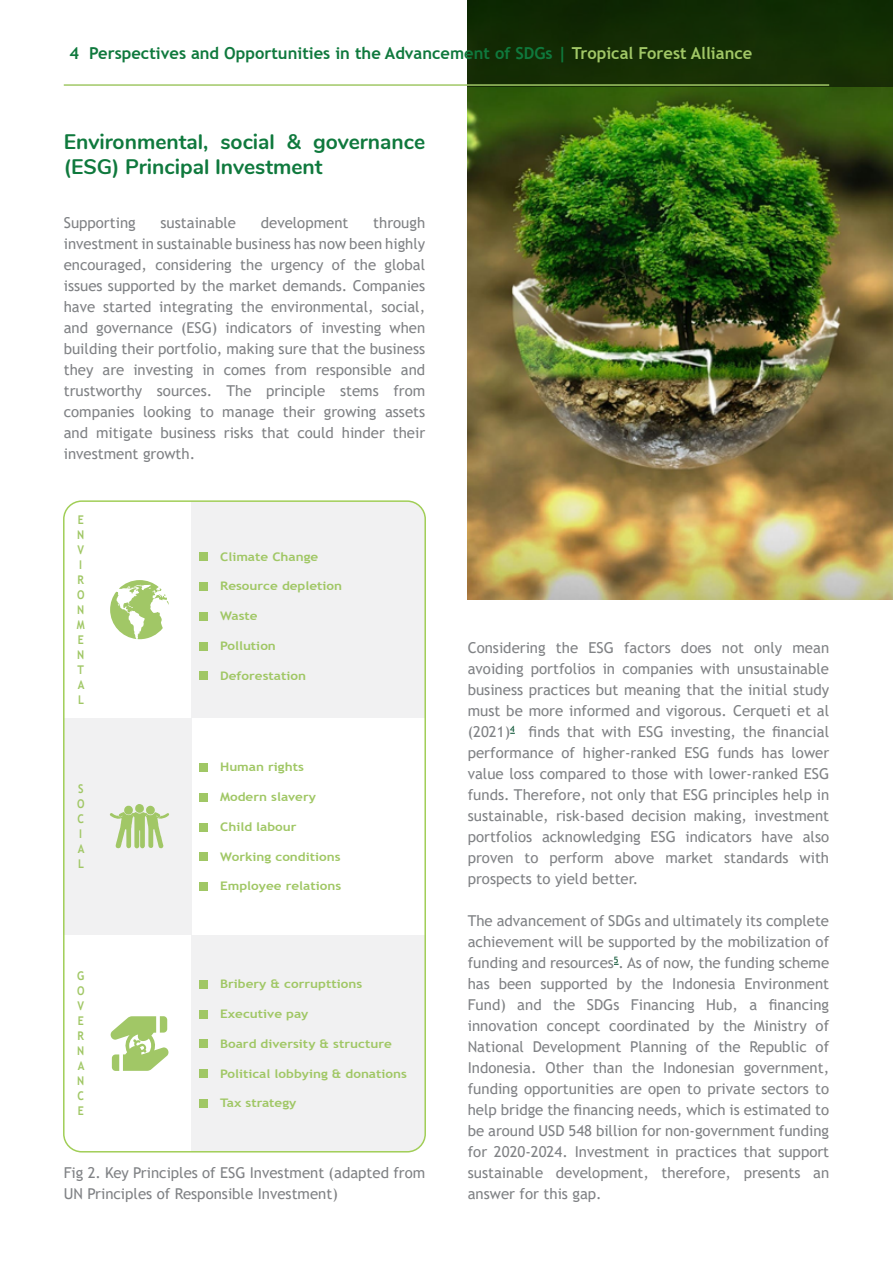
<style>
.page{position:relative;width:893px;height:1263px;background:#fff}
.page>*{position:absolute;margin:0;border:0;box-sizing:border-box;transform-origin:0 0}
.t1{font:700 21px/25.2px "Nunito";color:#0f793d}
.t2{font:700 16.5px "Trebuchet MS";color:#0f793d}
.t3{font:15px/21px "Trebuchet MS";color:#808285;text-align:justify}
.t4{font:700 12px/15px "Trebuchet MS";color:#a0c765;scale:.89 1}
.t5{font:700 11.85px "Trebuchet MS";color:#a0c765;scale:1.14 1}
.s1{color:#a1c766}
</style>
<div class="page">
<img style="left:468px;top:87px;width:425px;height:512px">
<div style="left:468px;top:0;width:425px;height:87px;background:#132c04"></div>
<hr style="left:64px;top:84px;width:765px;height:2px;background:#a1c866">
<div style="left:191px;top:501px;width:234px;height:217px;background:#f1f1f2"></div>
<div style="left:191px;top:935px;width:234px;height:217px;background:#f1f1f2"></div>
<div style="left:64px;top:718px;width:127px;height:217px;background:#f1f1f2"></div>
<div style="left:199px;top:553px;width:8px;height:8px;background:#a0c765"></div>
<div style="left:199px;top:582px;width:8px;height:9px;background:#a0c765"></div>
<div style="left:199px;top:612px;width:8px;height:9px;background:#a0c765"></div>
<div style="left:199px;top:642px;width:8px;height:8px;background:#a0c765"></div>
<div style="left:199px;top:672px;width:8px;height:8px;background:#a0c765"></div>
<div style="left:199px;top:763px;width:8px;height:9px;background:#a0c765"></div>
<div style="left:199px;top:793px;width:8px;height:8px;background:#a0c765"></div>
<div style="left:199px;top:823px;width:8px;height:8px;background:#a0c765"></div>
<div style="left:199px;top:852px;width:8px;height:9px;background:#a0c765"></div>
<div style="left:199px;top:882px;width:8px;height:9px;background:#a0c765"></div>
<div style="left:199px;top:980px;width:8px;height:9px;background:#a0c765"></div>
<div style="left:199px;top:1010px;width:8px;height:8px;background:#a0c765"></div>
<div style="left:199px;top:1040px;width:8px;height:8px;background:#a0c765"></div>
<div style="left:199px;top:1069px;width:8px;height:9px;background:#a0c765"></div>
<div style="left:199px;top:1099px;width:8px;height:9px;background:#a0c765"></div>
<svg style="left:110px;top:580px;width:59px;height:59px"></svg>
<svg style="left:110px;top:804px;width:59px;height:45px"></svg>
<svg style="left:111px;top:1016px;width:57px;height:55px"></svg>
<div style="left:63px;top:500px;width:363px;height:652px;border:2px solid #a1ce57;border-radius:18px"></div>
<p class="t2" style="left:70px;top:43px;width:684px">4 Perspectives and Opportunities in the Advancement of SDGs | <span class="s1">Tropical Forest Alliance</span></p>
<h1 class="t1" style="left:64px;top:128px;width:363px">Environmental, social &amp; governance (ESG) Principal Investment</h1>
<p class="t3" style="left:64px;top:212px;width:73px">Supporting</p>
<p class="t3" style="left:161px;top:212px;width:77px">sustainable</p>
<p class="t3" style="left:261px;top:212px;width:89px">development</p>
<p class="t3" style="left:64px;top:212px;width:363px;text-indent:309px">through investment in sustainable business has now been highly encouraged, considering the urgency of the global issues supported by the market demands. Companies have started integrating the environmental, social, and governance (ESG) indicators of investing when building their portfolio, making sure that the business they are investing in comes from responsible and trustworthy sources. The principle stems from companies looking to manage their growing assets and mitigate business risks that could hinder their investment growth.</p>
<p class="t4" style="left:77px;top:512px;width:10px">E<br>N<br>V<br>I<br>R<br>O<br>N<br>M<br>E<br>N<br>T<br>A<br>L</p>
<p class="t4" style="left:77px;top:782px;width:10px">S<br>O<br>C<br>I<br>A<br>L</p>
<p class="t4" style="left:77px;top:968px;width:10px;text-align:justify">G O V E R N A N C E</p>
<p class="t5" style="left:220px;top:549px;width:88px">Climate Change</p>
<p class="t5" style="left:220px;top:579px;width:109px">Resource depletion</p>
<p class="t5" style="left:220px;top:609px;width:34px">Waste</p>
<p class="t5" style="left:220px;top:638px;width:50px">Pollution</p>
<p class="t5" style="left:220px;top:668px;width:77px">Deforestation</p>
<p class="t5" style="left:220px;top:760px;width:75px">Human rights</p>
<p class="t5" style="left:220px;top:789px;width:86px">Modern slavery</p>
<p class="t5" style="left:220px;top:819px;width:69px">Child labour</p>
<p class="t5" style="left:220px;top:849px;width:107px">Working conditions</p>
<p class="t5" style="left:220px;top:879px;width:108px">Employee relations</p>
<p class="t5" style="left:220px;top:976px;width:126px">Bribery &amp; corrupttions</p>
<p class="t5" style="left:220px;top:1006px;width:79px">Executive pay</p>
<p class="t5" style="left:220px;top:1036px;width:152px">Board diversity &amp; structure</p>
<p class="t5" style="left:220px;top:1066px;width:165px">Political lobbying &amp; donations</p>
<p class="t5" style="left:220px;top:1096px;width:68px">Tax strategy</p>
<p class="t3" style="left:64px;top:1162px;width:363px">Fig 2. Key Principles of ESG Investment (adapted from<br>UN Principles of Responsible Investment)</p>
<p class="t3" style="left:468px;top:637px;width:363px">Considering the ESG factors does not only mean avoiding portfolios in companies with unsustainable business practices but meaning that the initial study must be more informed and vigorous. Cerqueti et al (2021)<sup>4</sup> finds that with ESG investing, the financial performance of higher-ranked ESG funds has lower value loss compared to those with lower-ranked ESG funds. Therefore, not only that ESG principles help in sustainable, risk-based decision making, investment portfolios acknowledging ESG indicators have also proven to perform above market standards with prospects to yield better.</p>
<p class="t3" style="left:468px;top:910px;width:363px">The advancement of SDGs and ultimately its complete achievement will be supported by the mobilization of funding and resources<sup>5</sup>. As of now, the funding scheme has been supported by the Indonesia Environment Fund) and the SDGs Financing Hub, a financing innovation concept coordinated by the Ministry of National Development Planning of the Republic of Indonesia. Other than the Indonesian government, funding opportunities are open to private sectors to help bridge the financing needs, which is estimated to be around USD 548 billion for non-government funding for 2020-2024. Investment in practices that support sustainable development, therefore, presents an answer for this gap.</p>
</div>
